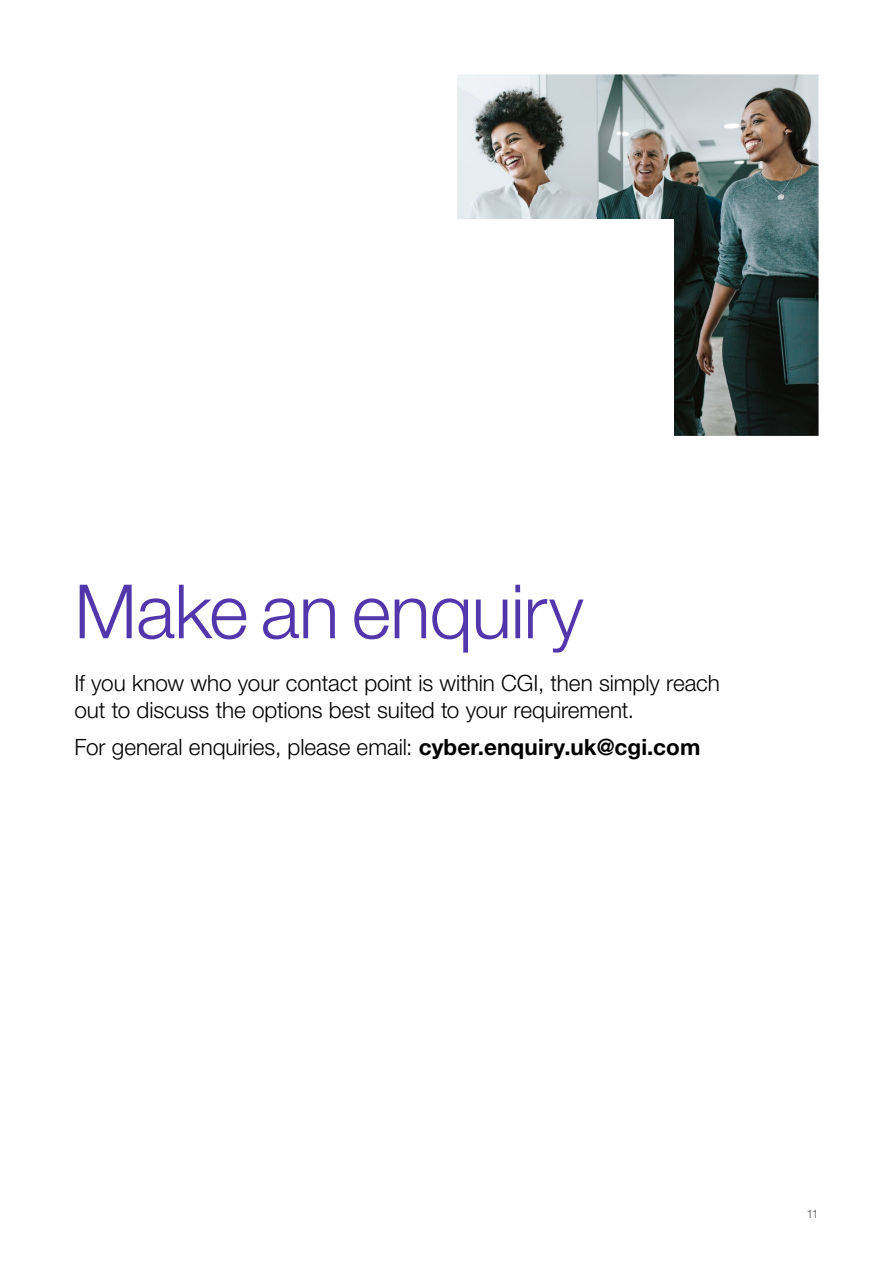
<style>
.page{position:relative;width:893px;height:1263px;background:#fff}
.page>*{position:absolute;margin:0;border:0;box-sizing:border-box;transform-origin:0 0}
.t1{font:300 75px "Helvetica Neue LT Pro";letter-spacing:-.01em;color:#5236ab}
.t2{font:300 22.5px/27px "Helvetica Neue LT Pro";letter-spacing:-.005em;color:#000}
.t3{font:300 12px "Helvetica Neue LT Pro";color:#555}
.s1{font-weight:700}
</style>
<div class="page">
<img style="left:457px;top:74px;width:362px;height:362px">
<h1 class="t1" style="left:74px;top:566px;width:511px">Make an enquiry</h1>
<p class="t2" style="left:74px;top:669px;width:647px">If you know who your contact point is within CGI, then simply reach out to discuss the options best suited to your requirement.</p>
<p class="t2" style="left:74px;top:733px;width:627px">For general enquiries, please email: <span class="s1">cyber.enquiry.uk@cgi.com</span></p>
<p class="t3" style="left:806px;top:1207px;width:14px">11</p>
</div>
